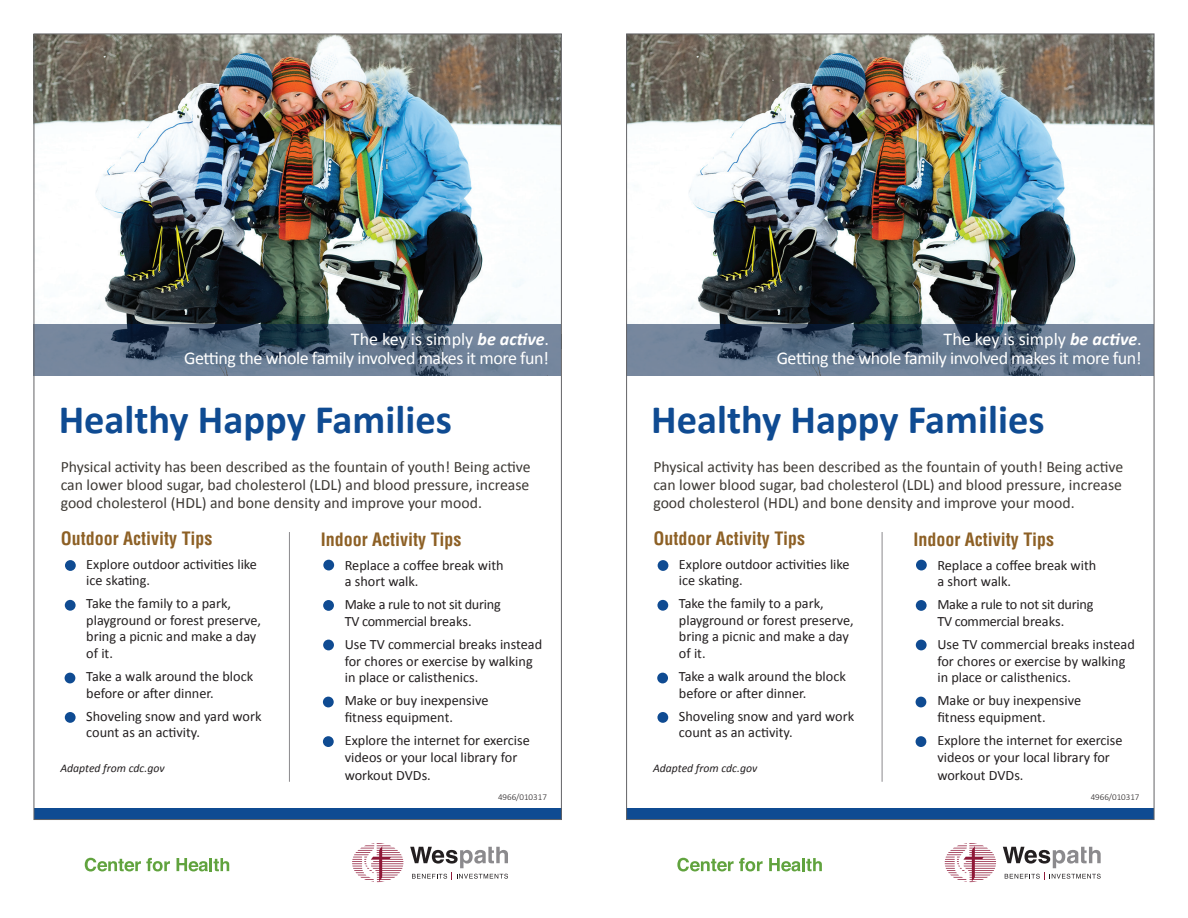
<style>
.page{position:relative;width:1188px;height:918px;background:#fff}
.page>*{position:absolute;margin:0;border:0;box-sizing:border-box;transform-origin:0 0}
.t1{font:700 40.5px "Calibri";color:#0f4b92}
.t2{font:18px/19.5px "Calibri";letter-spacing:-.025em;color:#fff;text-align:right}
.t3{font:700 condensed 18px "Helvetica LT Std";color:#8d6025}
.t4{font:15.75px/18px "Calibri";color:#3d3934;text-align:justify}
.t5{font:14.25px/16.5px "Calibri";color:#231f20}
.t6{font:14.25px/16.5px "Calibri";letter-spacing:-.02em;color:#231f20}
.t7{font:italic 11.7px "Calibri";color:#231f20}
.t8{font:300 9px "Calibri";color:#231f20}
.s1{font-weight:700;font-style:italic}
</style>
<div class="page">
<svg style="left:85px;top:858px;width:85px;height:14px"></svg>
<svg style="left:177px;top:858px;width:52px;height:13px"></svg>
<svg style="left:410px;top:847px;width:98px;height:33px"></svg>
<svg style="left:352px;top:843px;width:51px;height:39px"></svg>
<div style="left:65px;top:560px;width:11px;height:11px;background:#0f4b92;border-radius:50%"></div>
<div style="left:65px;top:600px;width:11px;height:11px;background:#0f4b92;border-radius:50%"></div>
<div style="left:65px;top:673px;width:10px;height:10px;background:#0f4b92;border-radius:50%"></div>
<div style="left:65px;top:712px;width:11px;height:11px;background:#0f4b92;border-radius:50%"></div>
<div style="left:323px;top:560px;width:11px;height:10px;background:#0f4b92;border-radius:50%"></div>
<div style="left:323px;top:600px;width:11px;height:11px;background:#0f4b92;border-radius:50%"></div>
<div style="left:323px;top:640px;width:11px;height:10px;background:#0f4b92;border-radius:50%"></div>
<div style="left:323px;top:697px;width:11px;height:10px;background:#0f4b92;border-radius:50%"></div>
<div style="left:323px;top:736px;width:11px;height:11px;background:#0f4b92;border-radius:50%"></div>
<hr style="left:289px;top:532px;width:1px;height:250px;background:#8b8a8d">
<img style="left:36px;top:36px;width:524px;height:340px">
<svg style="left:36px;top:324px;width:524px;height:51px;background:#5b6e84"></svg>
<div style="left:34px;top:809px;width:528px;height:11px;background:#0f4b92"></div>
<svg style="left:677px;top:858px;width:86px;height:14px"></svg>
<svg style="left:769px;top:858px;width:53px;height:13px"></svg>
<svg style="left:1003px;top:847px;width:98px;height:33px"></svg>
<svg style="left:945px;top:843px;width:51px;height:39px"></svg>
<div style="left:658px;top:560px;width:10px;height:11px;background:#0f4b92;border-radius:50%"></div>
<div style="left:657px;top:600px;width:11px;height:11px;background:#0f4b92;border-radius:50%"></div>
<div style="left:657px;top:673px;width:11px;height:10px;background:#0f4b92;border-radius:50%"></div>
<div style="left:657px;top:712px;width:11px;height:11px;background:#0f4b92;border-radius:50%"></div>
<div style="left:916px;top:560px;width:11px;height:10px;background:#0f4b92;border-radius:50%"></div>
<div style="left:916px;top:600px;width:11px;height:11px;background:#0f4b92;border-radius:50%"></div>
<div style="left:916px;top:640px;width:11px;height:10px;background:#0f4b92;border-radius:50%"></div>
<div style="left:916px;top:697px;width:10px;height:10px;background:#0f4b92;border-radius:50%"></div>
<div style="left:916px;top:736px;width:10px;height:11px;background:#0f4b92;border-radius:50%"></div>
<hr style="left:882px;top:532px;width:1px;height:250px;background:#8b8a8d">
<img style="left:628px;top:36px;width:524px;height:340px">
<svg style="left:628px;top:324px;width:524px;height:51px;background:#5b6e84"></svg>
<div style="left:626px;top:809px;width:528px;height:11px;background:#0f4b92"></div>
<p class="t2" style="left:184px;top:329px;width:367px">The key is simply <span class="s1">be active</span>.<br>Getting the whole family involved makes it more fun!</p>
<h1 class="t1" style="left:59px;top:394px;width:395px">Healthy Happy Families</h1>
<p class="t4" style="left:61px;top:458px;width:472px">Physical activity has been described as the fountain of youth! Being active can lower blood sugar, bad cholesterol (LDL) and blood pressure, increase good cholesterol (HDL) and bone density and improve your mood.</p>
<p class="t3" style="left:61px;top:528px;width:153px">Outdoor Activity Tips</p>
<p class="t5" style="left:86px;top:556px;width:172px">Explore outdoor activities like ice skating.</p>
<p class="t5" style="left:86px;top:596px;width:176px">Take the family to a park, playground or forest preserve, bring a picnic and make a day of it.</p>
<p class="t5" style="left:86px;top:668px;width:168px">Take a walk around the block before or after dinner.</p>
<p class="t5" style="left:86px;top:708px;width:177px">Shoveling snow and yard work count as an activity.</p>
<p class="t7" style="left:60px;top:760px;width:106px">Adapted from cdc.gov</p>
<p class="t8" style="left:498px;top:792px;width:50px">4966/010317</p>
<p class="t3" style="left:321px;top:528px;width:142px">Indoor Activity Tips</p>
<p class="t5" style="left:345px;top:557px;width:160px">Replace a coffee break with a short walk.</p>
<p class="t6" style="left:345px;top:596px;width:158px">Make a rule to not sit during<br>TV commercial breaks.</p>
<p class="t5" style="left:345px;top:636px;width:199px">Use TV commercial breaks instead for chores or exercise by walking in place or calisthenics.</p>
<p class="t5" style="left:345px;top:692px;width:145px">Make or buy inexpensive fitness equipment.</p>
<p class="t5" style="left:345px;top:732px;width:187px">Explore the internet for exercise videos or your local library for</p>
<p class="t5" style="left:345px;top:767px;width:88px">workout DVDs.</p>
<p class="t2" style="left:777px;top:329px;width:367px">The key is simply <span class="s1">be active</span>.<br>Getting the whole family involved makes it more fun!</p>
<h1 class="t1" style="left:651px;top:394px;width:395px">Healthy Happy Families</h1>
<p class="t4" style="left:653px;top:458px;width:472px">Physical activity has been described as the fountain of youth! Being active can lower blood sugar, bad cholesterol (LDL) and blood pressure, increase good cholesterol (HDL) and bone density and improve your mood.</p>
<p class="t3" style="left:653px;top:528px;width:153px">Outdoor Activity Tips</p>
<p class="t5" style="left:679px;top:556px;width:172px">Explore outdoor activities like ice skating.</p>
<p class="t5" style="left:679px;top:596px;width:176px">Take the family to a park, playground or forest preserve, bring a picnic and make a day of it.</p>
<p class="t5" style="left:679px;top:668px;width:168px">Take a walk around the block before or after dinner.</p>
<p class="t5" style="left:679px;top:708px;width:177px">Shoveling snow and yard work count as an activity.</p>
<p class="t7" style="left:653px;top:760px;width:106px">Adapted from cdc.gov</p>
<p class="t8" style="left:1091px;top:792px;width:50px">4966/010317</p>
<p class="t3" style="left:913px;top:528px;width:142px">Indoor Activity Tips</p>
<p class="t5" style="left:937px;top:557px;width:160px">Replace a coffee break with a short walk.</p>
<p class="t6" style="left:937px;top:596px;width:158px">Make a rule to not sit during<br>TV commercial breaks.</p>
<p class="t5" style="left:937px;top:636px;width:199px">Use TV commercial breaks instead for chores or exercise by walking in place or calisthenics.</p>
<p class="t5" style="left:937px;top:692px;width:145px">Make or buy inexpensive fitness equipment.</p>
<p class="t5" style="left:937px;top:732px;width:187px">Explore the internet for exercise videos or your local library for</p>
<p class="t5" style="left:937px;top:767px;width:88px">workout DVDs.</p>
</div>
